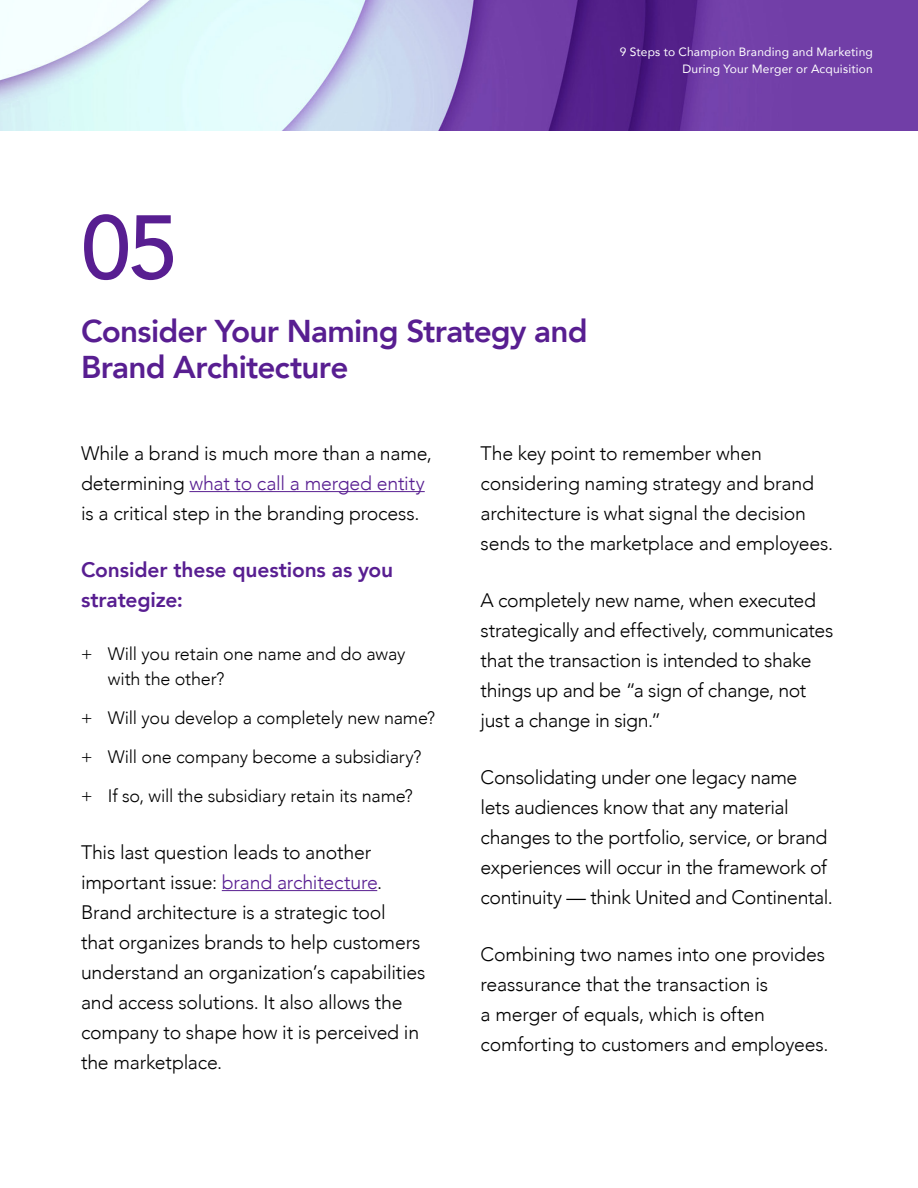
<style>
.page{position:relative;width:918px;height:1188px;background:#fff}
.page>*{position:absolute;margin:0;border:0;box-sizing:border-box;transform-origin:0 0}
.t1{font:500 90px "Avenir";color:#581e91}
.t2{font:800 31.5px/36px "Avenir";letter-spacing:-.025em;color:#581e91}
.t3{font:800 21px/30px "Avenir";letter-spacing:-.005em;color:#581e91}
.t4{font:300 19.5px/30px "Avenir";letter-spacing:-.015em;color:#000}
.t5{font:300 18px/39px "Avenir";letter-spacing:-.01em;color:#000}
.t6{font:12px/16.5px "Avenir";letter-spacing:.015em;color:#fff;text-align:right}
.s1{color:#581e91}
</style>
<div class="page">
<img style="left:0;top:0;width:918px;height:131px">
<hr style="left:189px;top:491px;width:236px;height:1px;background:#581e91">
<hr style="left:222px;top:890px;width:155px;height:1px;background:#581e91">
<p class="t6" style="left:620px;top:43px;width:255px">9 Steps to Champion Branding and Marketing<br>During Your Merger or Acquisition</p>
<h1 class="t1" style="left:81px;top:170px;width:99px">05</h1>
<h2 class="t2" style="left:81px;top:313px;width:508px">Consider Your Naming Strategy and<br>Brand Architecture</h2>
<p class="t4" style="left:81px;top:438px;width:353px">While a brand is much more than a name, determining <span class="s1">what to call a merged entity </span>is a critical step in the branding process.</p>
<p class="t3" style="left:81px;top:555px;width:314px">Consider these questions as you strategize:</p>
<p class="t5" style="left:108px;top:641px;width:299px;line-height:25.5px;text-indent:-27px">+ Will you retain one name and do away with the other?</p>
<p class="t5" style="left:81px;top:698px;width:356px">+ Will you develop a completely new name? + Will one company become a subsidiary? + If so, will the subsidiary retain its name?</p>
<p class="t4" style="left:81px;top:837px;width:346px">This last question leads to another important issue: <span class="s1">brand architecture</span>.<br>Brand architecture is a strategic tool<br>that organizes brands to help customers understand an organization’s capabilities and access solutions. It also allows the company to shape how it is perceived in the marketplace.</p>
<p class="t4" style="left:481px;top:438px;width:354px">The key point to remember when considering naming strategy and brand architecture is what signal the decision sends to the marketplace and employees.</p>
<p class="t4" style="left:481px;top:585px;width:354px">A completely new name, when executed strategically and effectively, communicates that the transaction is intended to shake things up and be “a sign of change, not just a change in sign.”</p>
<p class="t4" style="left:481px;top:762px;width:354px">Consolidating under one legacy name<br>lets audiences know that any material changes to the portfolio, service, or brand experiences will occur in the framework of continuity — think United and Continental.</p>
<p class="t4" style="left:481px;top:939px;width:349px">Combining two names into one provides reassurance that the transaction is<br>a merger of equals, which is often comforting to customers and employees.</p>
</div>
